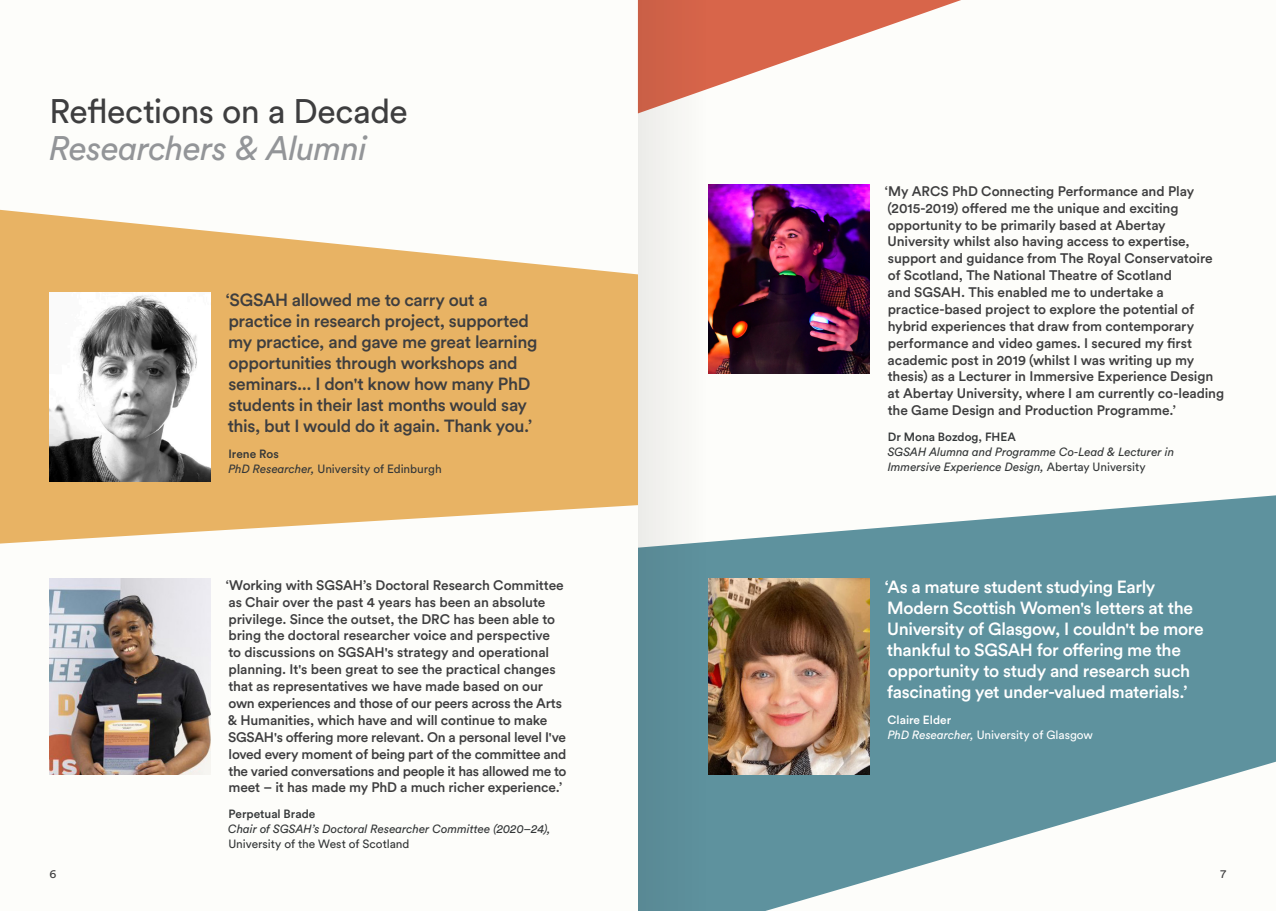
<style>
.page{position:relative;width:1276px;height:911px;background:#fdfdfa}
.page>*{position:absolute;margin:0;border:0;box-sizing:border-box;transform-origin:0 0}
.t1{font:33.75px/37.5px "Circular Std";letter-spacing:-.015em;color:#3e3e3f}
.First_Paragraph{font:500 17.5px/21px "Circular Std";letter-spacing:-.02em;color:#3e3e3f}
.First_Paragraph-2{font:500 17.5px/21px "Circular Std";letter-spacing:-.02em;color:#fff}
.First_Paragraph-3{font:500 13.75px/16.9px "Circular Std";letter-spacing:-.01em;color:#3e3e3f}
.First_Paragraph-4{font:italic 11.88px/15px "Circular Std";letter-spacing:-.005em;color:#343738}
.First_Paragraph-5{font:11.88px/15px "Circular Std";color:#fff}
.First_Paragraph-6{font:11.88px/15px "Circular Std";letter-spacing:-.005em;color:#343738}
.t2{font:11.88px "Circular Std";color:#3e3e3f}
.s1{font-style:italic;color:#939598}
.s2{font-weight:500}
.s3{font-style:italic}
.s4{font-weight:500;font-style:normal}
.s5{font-style:normal}
</style>
<div class="page">
<svg style="left:0;top:210px;width:638px;height:333px;fill:#e8b364"></svg>
<svg style="left:709px;top:495px;width:567px;height:416px;fill:#5e929e"></svg>
<img style="left:50px;top:292px;width:160px;height:189px">
<img style="left:709px;top:184px;width:160px;height:189px">
<img style="left:50px;top:578px;width:160px;height:197px">
<img style="left:709px;top:578px;width:160px;height:197px">
<svg style="left:709px;top:0;width:252px;height:89px"></svg>
<svg style="left:638px;top:0;width:71px;height:911px"></svg>
<p class="t1" style="left:50px;top:92px;width:360px">Reflections on a Decade<br><span class="s1">Researchers &amp; Alumni</span></p>
<p class="First_Paragraph" style="left:226px;top:289px;width:313px">‘SGSAH allowed me to carry out a practice in research project, supported my practice, and gave me great learning opportunities through workshops and seminars... I don't know how many PhD students in their last months would say this, but I would do it again. Thank you.’</p>
<p class="First_Paragraph-6" style="left:228px;top:446px;width:215px"><span class="s2">Irene Ros<br></span><span class="s3">PhD Researcher,</span> University of Edinburgh</p>
<p class="First_Paragraph-3" style="left:226px;top:576px;width:342px">‘Working with SGSAH’s Doctoral Research Committee as Chair over the past 4 years has been an absolute privilege. Since the outset, the DRC has been able to bring the doctoral researcher voice and perspective<br>to discussions on SGSAH's strategy and operational planning. It's been great to see the practical changes that as representatives we have made based on our own experiences and those of our peers across the Arts &amp; Humanities, which have and will continue to make SGSAH's offering more relevant. On a personal level I've loved every moment of being part of the committee and the varied conversations and people it has allowed me to meet – it has made my PhD a much richer experience.’</p>
<p class="First_Paragraph-4" style="left:228px;top:806px;width:324px"><span class="s4">Perpetual Brade<br></span>Chair of SGSAH’s Doctoral Researcher Committee (2020–24),<br><span class="s5">University of the West of Scotland</span></p>
<p class="First_Paragraph-3" style="left:885px;top:182px;width:341px">‘My ARCS PhD Connecting Performance and Play (2015-2019) offered me the unique and exciting opportunity to be primarily based at Abertay University whilst also having access to expertise, support and guidance from The Royal Conservatoire of Scotland, The National Theatre of Scotland<br>and SGSAH. This enabled me to undertake a practice-based project to explore the potential of hybrid experiences that draw from contemporary performance and video games. I secured my first academic post in 2019 (whilst I was writing up my thesis) as a Lecturer in Immersive Experience Design at Abertay University, where I am currently co-leading the Game Design and Production Programme.’</p>
<p class="First_Paragraph-4" style="left:887px;top:429px;width:288px"><span class="s4">Dr Mona Bozdog, FHEA<br></span>SGSAH Alumna and Programme Co-Lead &amp; Lecturer in<br>Immersive Experience Design, <span class="s5">Abertay University</span></p>
<p class="First_Paragraph-2" style="left:885px;top:576px;width:320px">‘As a mature student studying Early Modern Scottish Women's letters at the University of Glasgow, I couldn't be more thankful to SGSAH for offering me the opportunity to study and research such fascinating yet under-valued materials.’</p>
<p class="First_Paragraph-5" style="left:887px;top:711px;width:207px"><span class="s2">Claire Elder<br></span><span class="s3">PhD Researcher,</span> University of Glasgow</p>
<p class="t2" style="left:50px;top:866px;width:8px">6</p>
<p class="t2" style="left:1220px;top:866px;width:7px">7</p>
</div>
